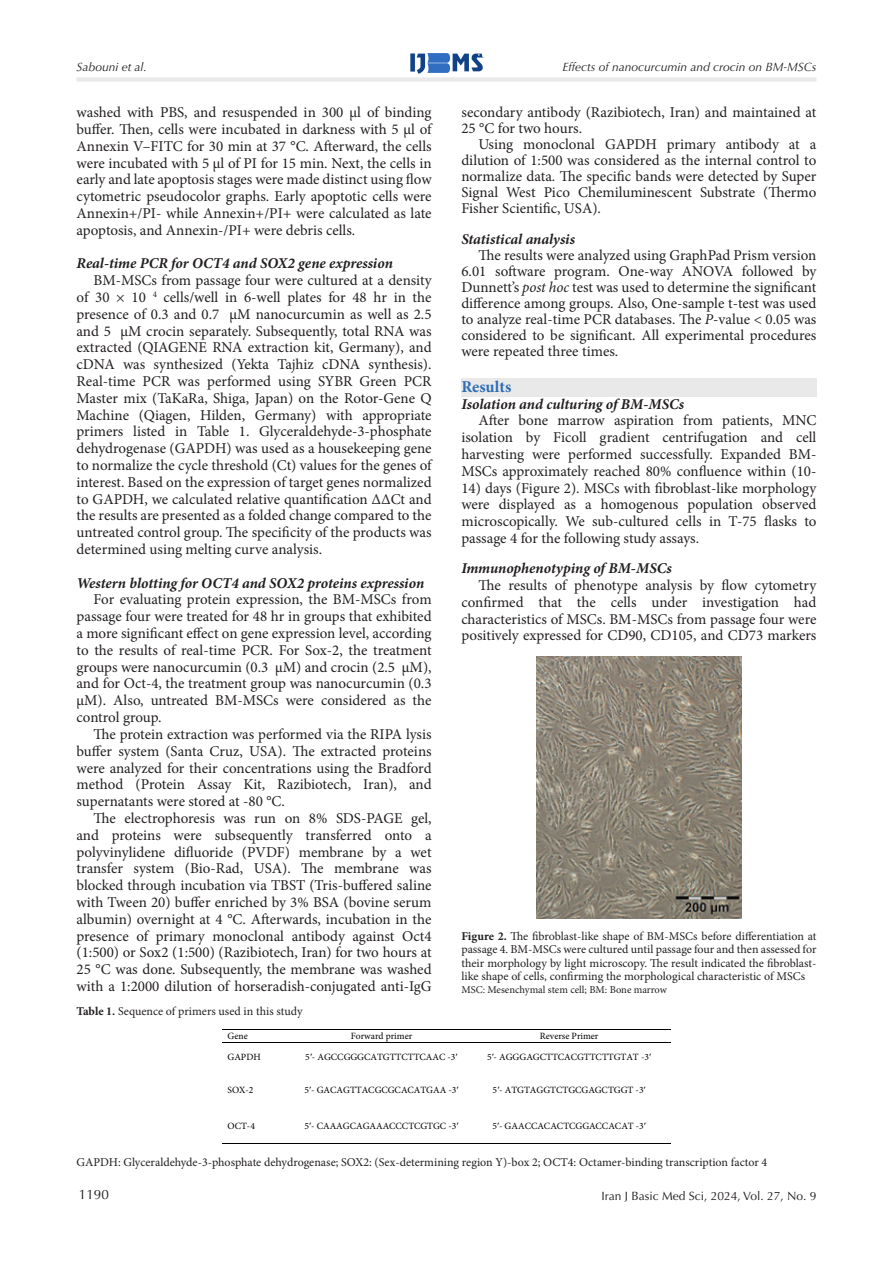
<style>
.page{position:relative;width:893px;height:1263px;background:#fff}
.page>*{position:absolute;margin:0;border:0;box-sizing:border-box;transform-origin:0 0}
.t1{font:700 16.5px "Minion Pro";color:#2d6cb5}
.t2{font:15px/16.8px "Minion Pro";color:#231f20;text-align:justify}
.t3{font:italic 700 15px "Minion Pro";letter-spacing:-.005em;color:#231f20}
.t4{font:13.5px "Optima LT Std";color:#231f20}
.t5{font:12px/13.5px "Minion Pro";color:#231f20;text-align:justify}
.t6{font:italic 12px "Optima LT Std";color:#231f20}
.t7{font:12px "Optima LT Std";color:#231f20}
.t8{font:10.5px "Minion Pro";letter-spacing:-.005em;color:#231f20}
.t9{font:9.6px "Minion Pro";color:#000}
.s1{font-weight:700}
.s2{font-style:italic}
.s3{font-family:"Times New Roman"}
</style>
<div class="page">
<img style="left:410px;top:53px;width:74px;height:21px">
<div style="left:77px;top:77px;width:739px;height:5px;background:#e9e9e9"></div>
<div style="left:461px;top:378px;width:355px;height:19px;background:#e9e9e9"></div>
<img style="left:537px;top:657px;width:205px;height:261px">
<hr style="left:222px;top:1029px;width:74px;height:1px;background:#000">
<hr style="left:296px;top:1029px;width:171px;height:1px;background:#000">
<hr style="left:468px;top:1029px;width:203px;height:1px;background:#000">
<hr style="left:222px;top:1042px;width:74px;height:1px;background:#000">
<hr style="left:296px;top:1042px;width:171px;height:1px;background:#000">
<hr style="left:468px;top:1042px;width:203px;height:1px;background:#000">
<hr style="left:222px;top:1143px;width:74px;height:1px;background:#000">
<hr style="left:295px;top:1143px;width:172px;height:1px;background:#000">
<hr style="left:467px;top:1143px;width:204px;height:1px;background:#000">
<p class="t6" style="left:77px;top:60px;width:72px">Sabouni et al.</p>
<p class="t6" style="left:562px;top:60px;width:255px">Effects of nanocurcumin and crocin on BM-MSCs</p>
<p class="t2" style="left:77px;top:104px;width:357px">washed with PBS, and resuspended in 300 μl of binding buffer. Then, cells were incubated in darkness with 5 μl of Annexin V–FITC for 30 min at 37 °C. Afterward, the cells were incubated with 5 μl of PI for 15 min. Next, the cells in early and late apoptosis stages were made distinct using flow cytometric pseudocolor graphs. Early apoptotic cells were Annexin+/PI- while Annexin+/PI+ were calculated as late apoptosis, and Annexin-/PI+ were debris cells.</p>
<p class="t3" style="left:77px;top:253px;width:318px">Real-time PCR for OCT4 and SOX2 gene expression</p>
<p class="t2" style="left:77px;top:272px;width:357px;text-indent:17px">BM-MSCs from passage four were cultured at a density of 30 × 10 <sup>4</sup> cells/well in 6-well plates for 48 hr in the presence of 0.3 and 0.7 µM nanocurcumin as well as 2.5 and 5 µM crocin separately. Subsequently, total RNA was extracted (QIAGENE RNA extraction kit, Germany), and cDNA was synthesized (Yekta Tajhiz cDNA synthesis).<br>Real-time PCR was performed using SYBR Green PCR Master mix (TaKaRa, Shiga, Japan) on the Rotor-Gene Q Machine (Qiagen, Hilden, Germany) with appropriate primers listed in Table 1. Glyceraldehyde-3-phosphate dehydrogenase (GAPDH) was used as a housekeeping gene to normalize the cycle threshold (Ct) values for the genes of interest. Based on the expression of target genes normalized to GAPDH, we calculated relative quantification ΔΔCt and the results are presented as a folded change compared to the untreated control group. The specificity of the products was determined using melting curve analysis.</p>
<p class="t3" style="left:77px;top:572px;width:349px">Western blotting for OCT4 and SOX2 proteins expression</p>
<p class="t2" style="left:77px;top:591px;width:357px;text-indent:17px">For evaluating protein expression, the BM-MSCs from passage four were treated for 48 hr in groups that exhibited a more significant effect on gene expression level, according to the results of real-time PCR. For Sox-2, the treatment groups were nanocurcumin (0.3 µM) and crocin (2.5 µM), and for Oct-4, the treatment group was nanocurcumin (0.3 µM). Also, untreated BM-MSCs were considered as the control group.</p>
<p class="t2" style="left:77px;top:726px;width:357px;text-indent:17px">The protein extraction was performed via the RIPA lysis buffer system (Santa Cruz, USA). The extracted proteins were analyzed for their concentrations using the Bradford method (Protein Assay Kit, Razibiotech, Iran), and supernatants were stored at -80 °C.</p>
<p class="t2" style="left:77px;top:810px;width:357px;text-indent:17px">The electrophoresis was run on 8% SDS-PAGE gel, and proteins were subsequently transferred onto a polyvinylidene difluoride (PVDF) membrane by a wet transfer system (Bio-Rad, USA). The membrane was blocked through incubation via TBST (Tris-buffered saline with Tween 20) buffer enriched by 3% BSA (bovine serum albumin) overnight at 4 °C. Afterwards, incubation in the presence of primary monoclonal antibody against Oct4 (1:500) or Sox2 (1:500) (Razibiotech, Iran) for two hours at 25 °C was done. Subsequently, the membrane was washed with a 1:2000 dilution of horseradish-conjugated anti-IgG</p>
<p class="t5" style="left:77px;top:1004px;width:227px"><span class="s1">Table 1.</span> Sequence of primers used in this study</p>
<p class="t2" style="left:461px;top:105px;width:357px;line-height:15.9px">secondary antibody (Razibiotech, Iran) and maintained at<br>25 °C for two hours.</p>
<p class="t2" style="left:461px;top:136px;width:357px;line-height:15.9px;text-indent:17px">Using monoclonal GAPDH primary antibody at a dilution of 1:500 was considered as the internal control to normalize data. The specific bands were detected by Super Signal West Pico Chemiluminescent Substrate (Thermo Fisher Scientific, USA).</p>
<p class="t3" style="left:461px;top:229px;width:115px">Statistical analysis</p>
<p class="t2" style="left:461px;top:248px;width:357px;line-height:15.9px;text-indent:17px">The results were analyzed using GraphPad Prism version 6.01 software program. One-way ANOVA followed by Dunnett’s <span class="s2">post hoc</span> test was used to determine the significant difference among groups. Also, One-sample t-test was used to analyze real-time PCR databases. The <span class="s2">P</span>-value &lt; 0.05 was considered to be significant. All experimental procedures were repeated three times.</p>
<p class="t1" style="left:461px;top:375px;width:51px">Results</p>
<p class="t3" style="left:461px;top:393px;width:224px">Isolation and culturing of BM-MSCs</p>
<p class="t2" style="left:461px;top:412px;width:357px;text-indent:17px">After bone marrow aspiration from patients, MNC isolation by Ficoll gradient centrifugation and cell harvesting were performed successfully. Expanded BM-MSCs approximately reached 80% confluence within (10-</p>
<p class="t2" style="left:461px;top:479px;width:357px">14) days (Figure 2). MSCs with fibroblast-like morphology were displayed as a homogenous population observed microscopically. We sub-cultured cells in T-75 flasks to passage 4 for the following study assays.</p>
<p class="t3" style="left:461px;top:558px;width:212px">Immunophenotyping of BM-MSCs</p>
<p class="t2" style="left:461px;top:577px;width:357px;text-indent:17px">The results of phenotype analysis by flow cytometry confirmed that the cells under investigation had characteristics of MSCs. BM-MSCs from passage four were positively expressed for CD90, CD105, and CD73 markers</p>
<p class="t5" style="left:461px;top:929px;width:357px"><span class="s1">Figure 2.</span> The fibroblast-like shape of BM-MSCs before differentiation at passage 4. BM-MSCs were cultured until passage four and then assessed for their morphology by light microscopy. The result indicated the fibroblast&shy;like shape of cells, confirming the morphological characteristic of MSCs</p>
<p class="t8" style="left:461px;top:982px;width:207px">MSC: Mesenchymal stem cell; BM: Bone marrow</p>
<p class="t9" style="left:228px;top:1029px;width:22px">Gene</p>
<p class="t9" style="left:351px;top:1029px;width:63px">Forward primer</p>
<p class="t9" style="left:540px;top:1029px;width:60px">Reverse Primer</p>
<p class="t9" style="left:228px;top:1051px;width:35px">GAPDH</p>
<p class="t9" style="left:305px;top:1051px;width:154px">5<span class="s3">′</span>- AGCCGGGCATGTTCTTCAAC -3<span class="s3">′</span></p>
<p class="t9" style="left:487px;top:1051px;width:166px">5<span class="s3">′</span>- AGGGAGCTTCACGTTCTTGTAT -3<span class="s3">′</span></p>
<p class="t9" style="left:228px;top:1084px;width:28px">SOX-2</p>
<p class="t9" style="left:305px;top:1084px;width:155px">5<span class="s3">′</span>- GACAGTTACGCGCACATGAA -3<span class="s3">′</span></p>
<p class="t9" style="left:493px;top:1084px;width:154px">5<span class="s3">′</span>- ATGTAGGTCTGCGAGCTGGT -3<span class="s3">′</span></p>
<p class="t9" style="left:228px;top:1119px;width:29px">OCT-4</p>
<p class="t9" style="left:305px;top:1119px;width:155px">5<span class="s3">′</span>- CAAAGCAGAAACCCTCGTGC -3<span class="s3">′</span></p>
<p class="t9" style="left:492px;top:1119px;width:155px">5<span class="s3">′</span>- GAACCACACTCGGACCACAT -3<span class="s3">′</span></p>
<p class="t5" style="left:77px;top:1155px;width:692px">GAPDH: Glyceraldehyde-3-phosphate dehydrogenase; SOX2: (Sex-determining region Y)-box 2; OCT4: Octamer-binding transcription factor 4</p>
<p class="t4" style="left:79px;top:1187px;width:32px">1190</p>
<p class="t7" style="left:602px;top:1188px;width:216px">Iran J Basic Med Sci, 2024, Vol. 27, No. 9</p>
</div>
